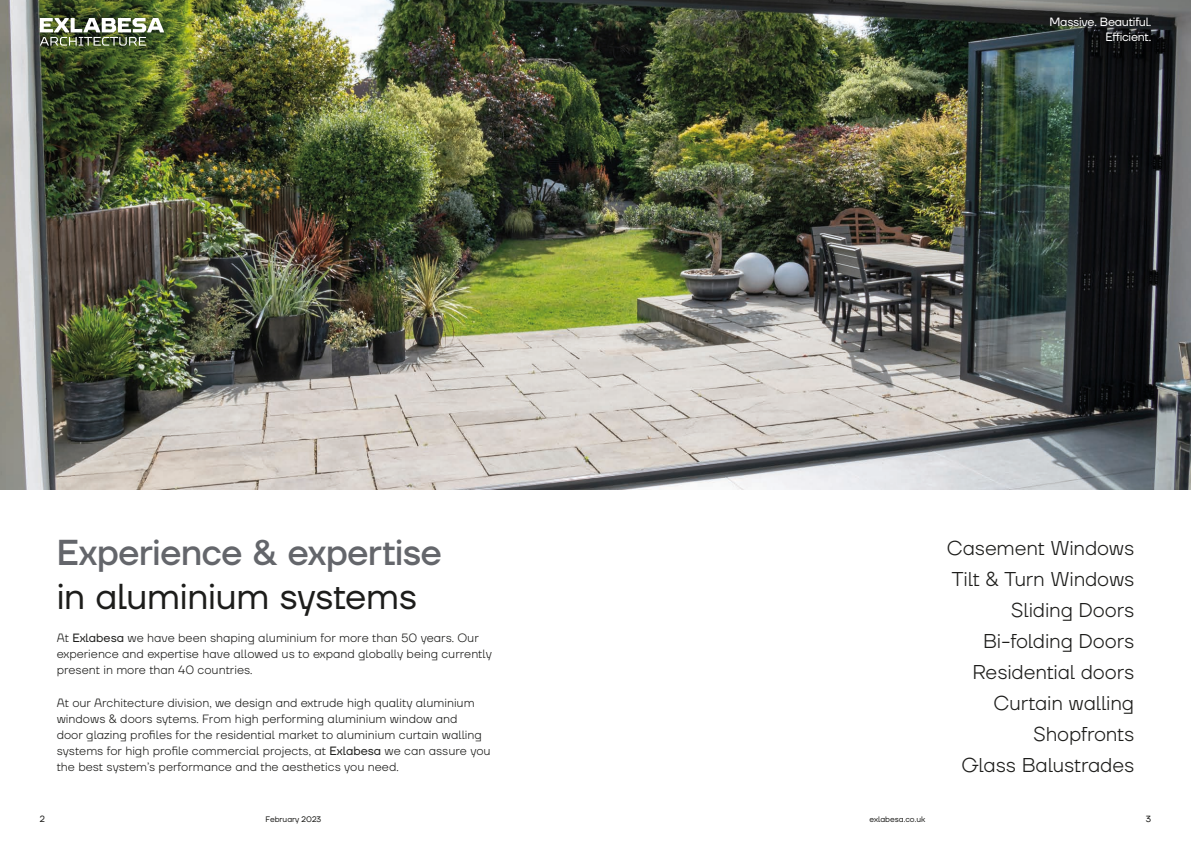
<style>
.page{position:relative;width:1191px;height:842px;background:#fff}
.page>*{position:absolute;margin:0;border:0;box-sizing:border-box;transform-origin:0 0}
.t1{font:500 36px/43.2px "TT Firs Neue";letter-spacing:-.01em;color:#64666b}
.t2{font:300 20px/31px "TT Firs Neue";letter-spacing:-.01em;color:#1d1d1b;text-align:right}
.t3{font:300 12px/16px "TT Firs Neue";color:#1d1d1b}
.t4{font:12px/14.4px "TT Firs Neue";letter-spacing:-.02em;color:#fff;text-align:right}
.t5{font:9px "TT Firs Neue";color:#1d1d1b}
.t6{font:8px "TT Firs Neue";color:#1d1d1b}
.s1{font-family:"Raleway";font-weight:600}
.s2{font-weight:400;color:#1d1d1b}
.s3{font-weight:400}
.s4{font-family:"Raleway";font-weight:400}
</style>
<div class="page">
<img style="left:0;top:0;width:1191px;height:490px">
<svg style="left:40px;top:18px;width:124px;height:28px"></svg>
<h1 class="t1" style="left:57px;top:531px;width:386px">Experience <span class="s1">&amp;</span> expertise <span class="s2">in aluminium systems</span></h1>
<p class="t3" style="left:57px;top:629px;width:436px">At <span class="s3">Exlabesa</span> we have been shaping aluminium for more than 50 years. Our experience and expertise have allowed us to expand globally being currently present in more than 40 countries.</p>
<p class="t3" style="left:57px;top:694px;width:435px">At our Architecture division, we design and extrude high quality aluminium windows <span class="s4">&amp;</span> doors sytems. From high performing aluminium window and<br>door glazing profiles for the residential market to aluminium curtain walling systems for high profile commercial projects, at <span class="s3">Exlabesa</span> we can assure you the best system’s performance and the aesthetics you need.</p>
<p class="t4" style="left:1049px;top:15px;width:103px">Massive. Beautiful.<br>Efficient.</p>
<h2 class="t2" style="left:946px;top:532px;width:189px">Casement Windows<br>Tilt <span class="s4">&amp;</span> Turn Windows<br>Sliding Doors<br>Bi-folding Doors<br>Residential doors<br>Curtain walling<br>Shopfronts<br>Glass Balustrades</h2>
<p class="t5" style="left:40px;top:813px;width:7px">2</p>
<p class="t6" style="left:266px;top:814px;width:57px">February 2023</p>
<p class="t6" style="left:869px;top:814px;width:57px">exlabesa.co.uk</p>
<p class="t5" style="left:1146px;top:813px;width:7px">3</p>
</div>
